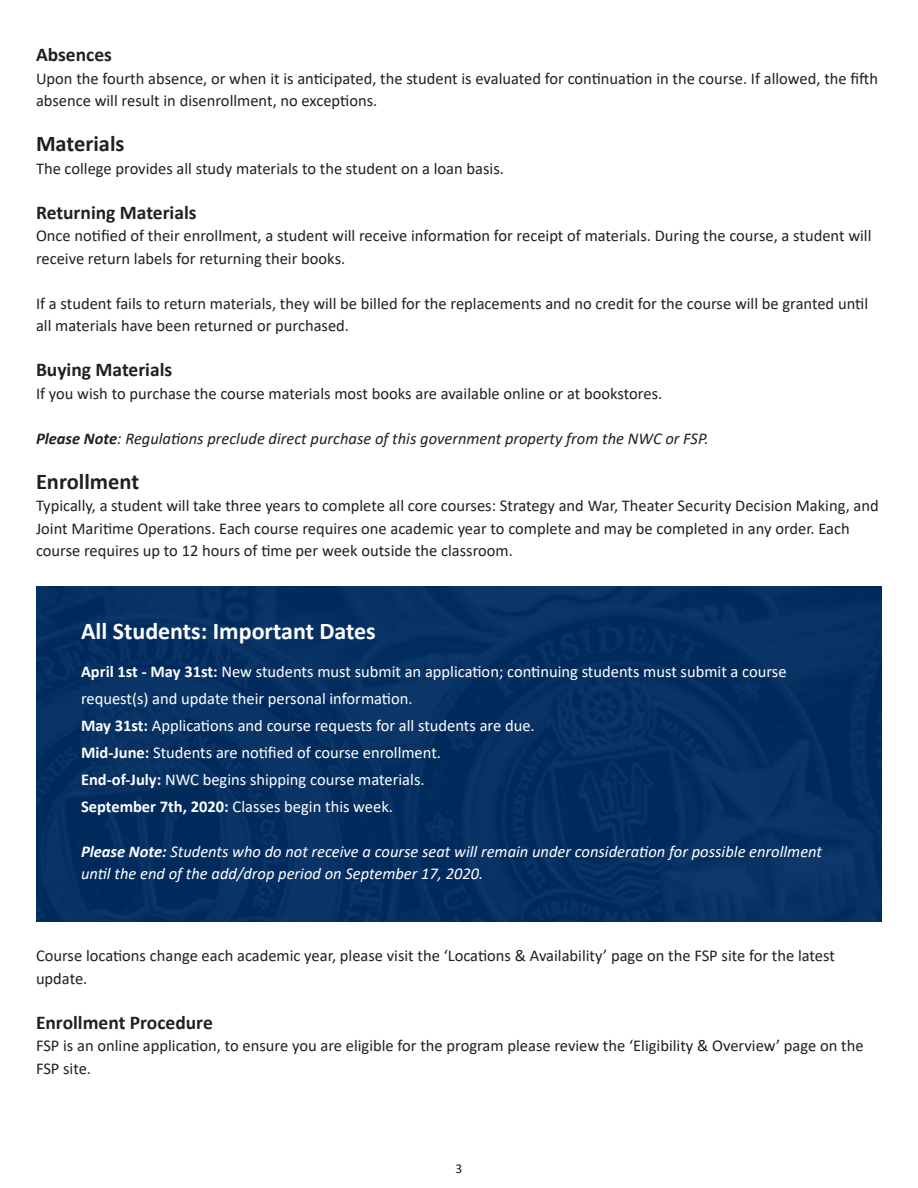
<style>
.page{position:relative;width:918px;height:1188px;background:#fff}
.page>*{position:absolute;margin:0;border:0;box-sizing:border-box;transform-origin:0 0}
.Paragraph{font:700 24px "Calibri";color:#fff}
.Paragraph-2{font:700 22.5px "Calibri";color:#231f20}
.Paragraph-3{font:700 19.5px "Calibri";color:#231f20}
.Paragraph-4{font:16.5px/22.5px "Calibri";color:#231f20}
.Paragraph-5{font:16.5px/27px "Calibri";color:#fff}
.Paragraph-6{font:italic 16.5px/22.5px "Calibri";color:#fff}
.Paragraph-7{font:italic 16.5px "Calibri";color:#231f20}
.t1{font:13.5px "Calibri";color:#231f20}
.s1{font-weight:700}
</style>
<div class="page">
<div style="left:36px;top:586px;width:846px;height:335px;background:#063062"></div>
<p class="Paragraph-3" style="left:36px;top:41px;width:77px">Absences</p>
<p class="Paragraph-4" style="left:36px;top:67px;width:844px">Upon the fourth absence, or when it is anticipated, the student is evaluated for continuation in the course. If allowed, the fifth absence will result in disenrollment, no exceptions.</p>
<p class="Paragraph-2" style="left:36px;top:128px;width:90px">Materials</p>
<p class="Paragraph-4" style="left:36px;top:157px;width:470px">The college provides all study materials to the student on a loan basis.</p>
<p class="Paragraph-3" style="left:36px;top:199px;width:162px">Returning Materials</p>
<p class="Paragraph-4" style="left:36px;top:224px;width:837px">Once notified of their enrollment, a student will receive information for receipt of materials. During the course, a student will receive return labels for returning their books.</p>
<p class="Paragraph-4" style="left:36px;top:292px;width:834px">If a student fails to return materials, they will be billed for the replacements and no credit for the course will be granted until all materials have been returned or purchased.</p>
<p class="Paragraph-3" style="left:36px;top:356px;width:138px">Buying Materials</p>
<p class="Paragraph-4" style="left:36px;top:382px;width:628px">If you wish to purchase the course materials most books are available online or at bookstores.</p>
<p class="Paragraph-7" style="left:36px;top:427px;width:674px"><span class="s1">Please Note</span>: Regulations preclude direct purchase of this government property from the NWC or FSP.</p>
<p class="Paragraph-2" style="left:36px;top:466px;width:105px">Enrollment</p>
<p class="Paragraph-4" style="left:36px;top:494px;width:844px">Typically, a student will take three years to complete all core courses: Strategy and War, Theater Security Decision Making, and<br>Joint Maritime Operations. Each course requires one academic year to complete and may be completed in any order. Each course requires up to 12 hours of time per week outside the classroom.</p>
<p class="Paragraph" style="left:81px;top:614px;width:296px">All Students: Important Dates</p>
<p class="Paragraph-5" style="left:81px;top:657px;width:707px"><span class="s1">April 1st - May 31st:</span> New students must submit an application; continuing students must submit a course request(s) and update their personal information.<br><span class="s1">May 31st:</span> Applications and course requests for all students are due.</p>
<p class="Paragraph-5" style="left:81px;top:738px;width:362px"><span class="s1">Mid-June:</span> Students are notified of course enrollment.</p>
<p class="Paragraph-5" style="left:81px;top:765px;width:345px"><span class="s1">End-of-July:</span> NWC begins shipping course materials.</p>
<p class="Paragraph-5" style="left:81px;top:792px;width:314px"><span class="s1">September 7th, 2020:</span> Classes begin this week.</p>
<p class="Paragraph-6" style="left:81px;top:839px;width:743px"><span class="s1">Please Note:</span> Students who do not receive a course seat will remain under consideration for possible enrollment until the end of the add/drop period on September 17, 2020.</p>
<p class="Paragraph-4" style="left:36px;top:944px;width:801px">Course locations change each academic year, please visit the ‘Locations &amp; Availability’ page on the FSP site for the latest update.</p>
<p class="Paragraph-3" style="left:36px;top:1009px;width:178px">Enrollment Procedure</p>
<p class="Paragraph-4" style="left:36px;top:1034px;width:829px">FSP is an online application, to ensure you are eligible for the program please review the ‘Eligibility &amp; Overview’ page on the<br>FSP site.</p>
<p class="t1" style="left:456px;top:1159px;width:8px">3</p>
</div>
